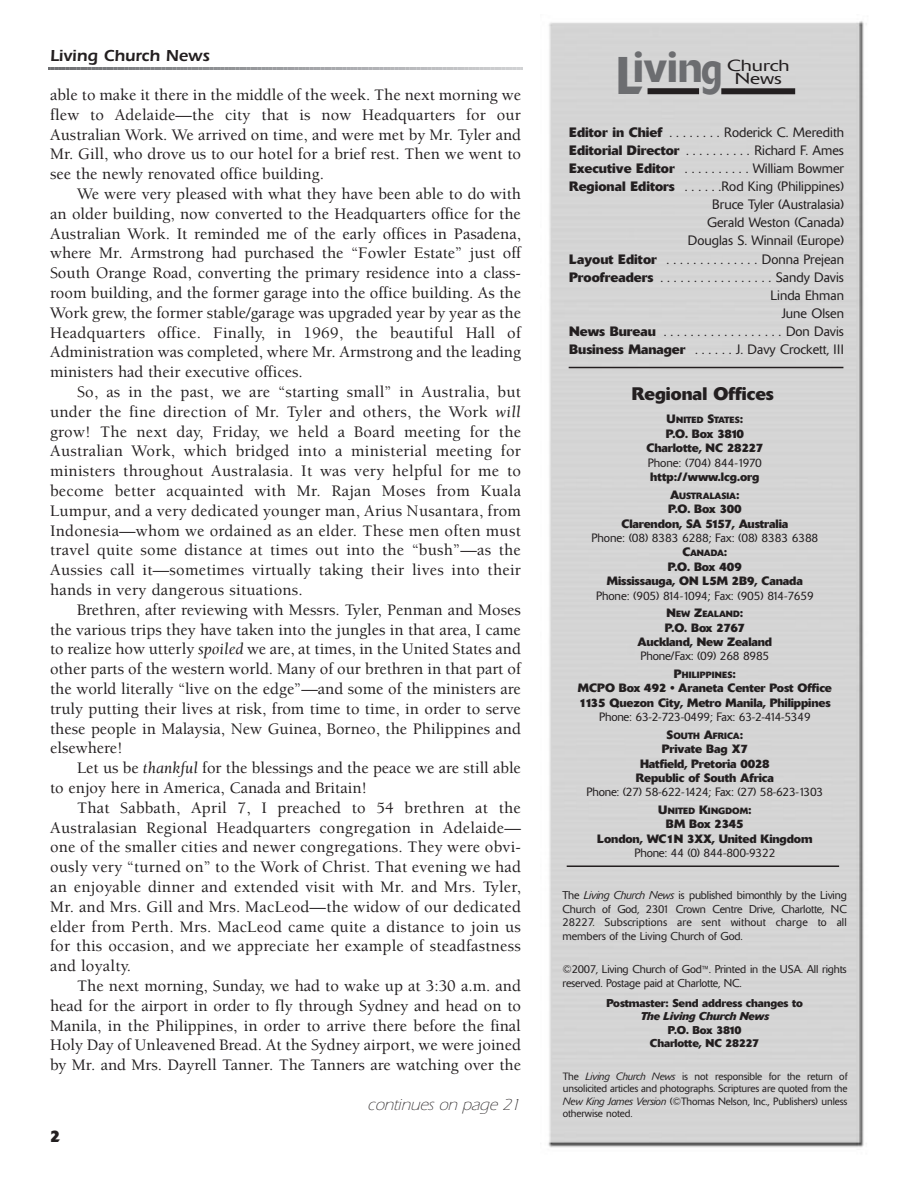
<style>
.page{position:relative;width:918px;height:1188px;background:#fff}
.page>*{position:absolute;margin:0;border:0;box-sizing:border-box;transform-origin:0 0}
.t1{font:500 43.5px "Delta";color:#6c6d70}
.t2{font:700 18px "Delta";color:#231f20}
.t3{font:500 16.5px/19.8px "Berkeley Std";color:#231f20;text-align:justify}
.t4{font:italic 300 16.5px "ITC Eras Std";color:#231f20}
.t5{font:600 16.5px "ITC Eras Std";color:#231f20}
.t6{font:700 16.5px "Delta";color:#231f20}
.t7{font:300 15.9px "Delta";color:#231f20;scale:1.29 1}
.t8{font:300 13.5px/18px "Delta";color:#231f20;text-align:right}
.t9{font:700 12px/14.4px "Delta";letter-spacing:-.01em;color:#231f20;text-align:center}
.t10{font:300 12px "Delta";letter-spacing:-.02em;color:#231f20}
.t11{font:300 11.25px/13.5px "Delta";letter-spacing:-.015em;color:#231f20;text-align:justify}
.t12{font:700 11.25px/13.5px "Delta";letter-spacing:-.01em;color:#231f20;text-align:center}
.t13{font:italic 700 11.25px "Delta";letter-spacing:-.01em;color:#231f20}
.t14{font:300 10.5px/12.6px "Delta";letter-spacing:-.01em;color:#231f20;text-align:justify}
.t15{font:700 9px "Delta";letter-spacing:-.015em;color:#231f20}
.t16{font:700 9px "Delta";letter-spacing:.005em;color:#231f20}
.t17{font:700 9px "Delta";letter-spacing:.03em;color:#231f20}
.s1{font-weight:400;font-style:italic}
.s2{font-size:52.5px}
.s3{font-size:47.4px}
.s4{font-weight:700}
.s5{font-size:12px}
.s6{font-style:italic}
.s7{font-size:10.05px}
</style>
<div class="page">
<div style="left:548px;top:21px;width:319px;height:1127px;background:#d5d5d5"></div>
<div style="left:648px;top:88px;width:51px;height:6px;background:#231f20"></div>
<div style="left:721px;top:88px;width:74px;height:6px;background:#231f20"></div>
<hr style="left:567px;top:865px;width:272px;height:2px;background:#231f20">
<hr style="left:569px;top:367px;width:274px;height:1px;background:#231f20">
<svg style="left:49px;top:68px;width:474px;height:2px"></svg>
<p class="t5" style="left:50px;top:50px;width:161px">Living Church News</p>
<p class="t3" style="left:50px;top:86px;width:473px">able to make it there in the middle of the week. The next morning we flew to Adelaide—the city that is now Headquarters for our Australian Work. We arrived on time, and were met by Mr. Tyler and Mr. Gill, who drove us to our hotel for a brief rest. Then we went to see the newly renovated office building.</p>
<p class="t3" style="left:50px;top:185px;width:472px;text-indent:27px">We were very pleased with what they have been able to do with an older building, now converted to the Headquarters office for the Australian Work. It reminded me of the early offices in Pasadena, where Mr. Armstrong had purchased the “Fowler Estate” just off South Orange Road, converting the primary residence into a class&shy;room building, and the former garage into the office building. As the Work grew, the former stable/garage was upgraded year by year as the Headquarters office. Finally, in 1969, the beautiful Hall of Administration was completed, where Mr. Armstrong and the leading ministers had their executive offices.</p>
<p class="t3" style="left:50px;top:383px;width:473px;text-indent:27px">So, as in the past, we are “starting small” in Australia, but under the fine direction of Mr. Tyler and others, the Work <span class="s1">will </span>grow! The next day, Friday, we held a Board meeting for the Australian Work, which bridged into a ministerial meeting for ministers throughout Australasia. It was very helpful for me to become better acquainted with Mr. Rajan Moses from Kuala Lumpur, and a very dedicated younger man, Arius Nusantara, from Indonesia—whom we ordained as an elder. These men often must travel quite some distance at times out into the “bush”—as the Aussies call it—sometimes virtually taking their lives into their hands in very dangerous situations.</p>
<p class="t3" style="left:50px;top:601px;width:472px;text-indent:27px">Brethren, after reviewing with Messrs. Tyler, Penman and Moses the various trips they have taken into the jungles in that area, I came to realize how utterly <span class="s1">spoiled</span> we are, at times, in the United States and other parts of the western world. Many of our brethren in that part of the world literally “live on the edge”—and some of the ministers are truly putting their lives at risk, from time to time, in order to serve these people in Malaysia, New Guinea, Borneo, the Philippines and elsewhere!</p>
<p class="t3" style="left:50px;top:760px;width:472px;text-indent:27px">Let us be <span class="s1">thankful</span> for the blessings and the peace we are still able to enjoy here in America, Canada and Britain!</p>
<p class="t3" style="left:50px;top:799px;width:472px;text-indent:27px">That Sabbath, April 7, I preached to 54 brethren at the Australasian Regional Headquarters congregation in Adelaide— one of the smaller cities and newer congregations. They were obvi&shy;ously very “turned on” to the Work of Christ. That evening we had an enjoyable dinner and extended visit with Mr. and Mrs. Tyler, Mr. and Mrs. Gill and Mrs. MacLeod—the widow of our dedicated elder from Perth. Mrs. MacLeod came quite a distance to join us for this occasion, and we appreciate her example of steadfastness and loyalty.</p>
<p class="t3" style="left:50px;top:977px;width:473px;text-indent:27px">The next morning, Sunday, we had to wake up at 3:30 a.m. and head for the airport in order to fly through Sydney and head on to Manila, in the Philippines, in order to arrive there before the final Holy Day of Unleavened Bread. At the Sydney airport, we were joined by Mr. and Mrs. Dayrell Tanner. The Tanners are watching over the</p>
<p class="t4" style="left:367px;top:1099px;width:157px">continues on page 21</p>
<p class="t6" style="left:50px;top:1130px;width:12px">2</p>
<h1 class="t1" style="left:616px;top:52px;width:108px"><span class="s2">L</span>ivin<span class="s3">g</span></h1>
<p class="t7" style="left:727px;top:59px;width:50px">Church</p>
<p class="t7" style="left:735px;top:73px;width:38px">News</p>
<p class="t8" style="left:569px;top:125px;width:276px"><span class="s4">Editor in Chief</span> . . . . . . . . Roderick C. Meredith <span class="s4">Editorial Director</span> . . . . . . . . . . Richard F. Ames <span class="s4">Executive Editor</span> . . . . . . . . . . William Bowmer <span class="s4">Regional Editors</span> . . . . . .Rod King (Philippines)<br>Bruce Tyler (Australasia)<br>Gerald Weston (Canada)<br>Douglas S. Winnail (Europe)<br><span class="s4">Layout Editor</span> . . . . . . . . . . . . . . Donna Prejean <span class="s4">Proofreaders</span> . . . . . . . . . . . . . . . . . Sandy Davis Linda Ehman<br>June Olsen<br><span class="s4">News Bureau</span> . . . . . . . . . . . . . . . . . . Don Davis <span class="s4">Business Manager</span> . . . . . . J. Davy Crockett, III</p>
<p class="t2" style="left:632px;top:388px;width:143px">Regional Offices</p>
<p class="t15" style="left:667px;top:417px;width:78px"><span class="s5">U</span>NITED <span class="s5">S</span>TATES<span class="s5">:</span></p>
<p class="t9" style="left:647px;top:428px;width:118px">P.O. Box 3810<br>Charlotte, NC 28227</p>
<p class="t10" style="left:648px;top:458px;width:116px">Phone: (704) 844-1970</p>
<p class="t9" style="left:650px;top:471px;width:111px">http://www.lcg.org</p>
<p class="t15" style="left:670px;top:492px;width:71px"><span class="s5">A</span>USTRALASIA<span class="s5">:</span></p>
<p class="t9" style="left:621px;top:503px;width:168px">P.O. Box 300<br>Clarendon, SA 5157, Australia</p>
<p class="t10" style="left:591px;top:533px;width:228px">Phone: (08) 8383 6288; Fax: (08) 8383 6388</p>
<p class="t15" style="left:682px;top:550px;width:46px"><span class="s5">C</span>ANADA<span class="s5">:</span></p>
<p class="t9" style="left:607px;top:560px;width:197px">P.O. Box 409<br>Mississauga, ON L5M 2B9, Canada</p>
<p class="t10" style="left:596px;top:591px;width:219px">Phone: (905) 814-1094; Fax: (905) 814-7659</p>
<p class="t15" style="left:666px;top:611px;width:78px"><span class="s5">N</span>EW <span class="s5">Z</span>EALAND<span class="s5">:</span></p>
<p class="t9" style="left:638px;top:621px;width:136px">P.O. Box 2767<br>Auckland, New Zealand</p>
<p class="t10" style="left:641px;top:652px;width:130px">Phone/Fax: (09) 268 8985</p>
<p class="t17" style="left:674px;top:672px;width:64px"><span class="s5">P</span>HILIPPINES<span class="s5">:</span></p>
<p class="t9" style="left:578px;top:682px;width:256px;text-align:left">MCPO Box 492 • Araneta Center Post Office<br>1135 Quezon City, Metro Manila, Philippines</p>
<p class="t10" style="left:599px;top:713px;width:213px">Phone: 63-2-723-0499; Fax: 63-2-414-5349</p>
<p class="t15" style="left:667px;top:732px;width:78px"><span class="s5">S</span>OUTH <span class="s5">A</span>FRICA<span class="s5">:</span></p>
<p class="t9" style="left:636px;top:743px;width:140px">Private Bag X7<br>Hatfield, Pretoria 0028<br>Republic of South Africa</p>
<p class="t10" style="left:586px;top:788px;width:238px">Phone: (27) 58-622-1424; Fax: (27) 58-623-1303</p>
<p class="t16" style="left:658px;top:808px;width:95px"><span class="s5">U</span>NITED <span class="s5">K</span>INGDOM<span class="s5">:</span></p>
<p class="t9" style="left:597px;top:818px;width:217px">BM Box 2345<br>London, WC1N 3XX, United Kingdom</p>
<p class="t10" style="left:634px;top:849px;width:142px">Phone: 44 (0) 844-800-9322</p>
<p class="t11" style="left:562px;top:890px;width:286px">The <span class="s6">Living Church News</span> is published bimonthly by the Living Church of God, 2301 Crown Centre Drive, Charlotte, NC 28227. Subscriptions are sent without charge to all members of the Living Church of God.</p>
<p class="t11" style="left:562px;top:964px;width:286px">©2007, Living Church of God<span class="s7">™</span>. Printed in the USA. All rights reserved. Postage paid at Charlotte, NC.</p>
<p class="t12" style="left:606px;top:997px;width:198px">Postmaster: Send address changes to</p>
<p class="t13" style="left:640px;top:1012px;width:130px">The Living Church News</p>
<p class="t12" style="left:650px;top:1024px;width:111px">P.O. Box 3810<br>Charlotte, NC 28227</p>
<p class="t14" style="left:563px;top:1071px;width:286px">The <span class="s6">Living Church News</span> is not responsible for the return of unsolicited articles and photographs. Scriptures are quoted from the <span class="s6">New King James Version</span> (©Thomas Nelson, Inc., Publishers) unless otherwise noted.</p>
</div>
